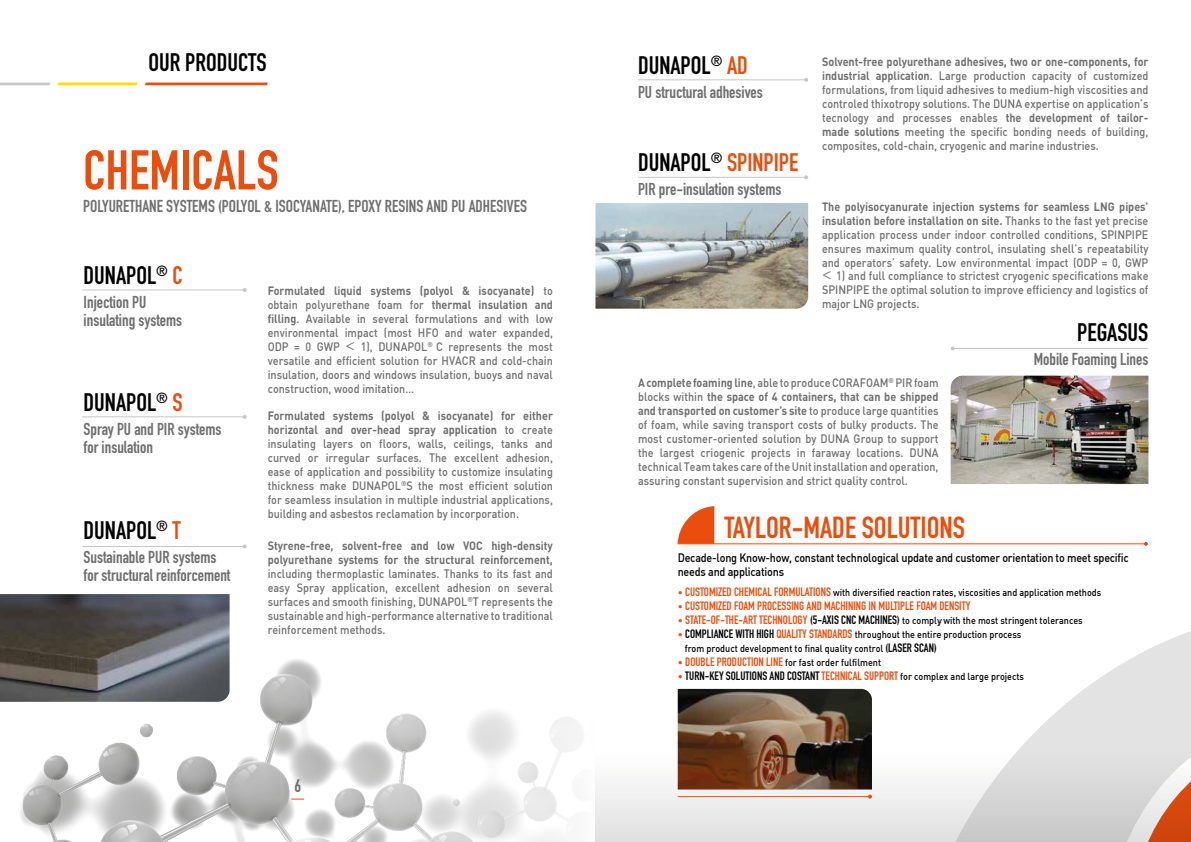
<style>
.page{position:relative;width:1191px;height:842px;background:#fff}
.page>*{position:absolute;margin:0;border:0;box-sizing:border-box;transform-origin:0 0}
.t1{font:700 55px "DIN Condensed";color:#e94e0f}
.t2{font:700 30px "DIN Condensed";color:#e94e0f}
.t3{font:700 25px "DIN Condensed";color:#000}
.t4{font:700 25px "DIN Condensed";color:#e94e0f}
.t5{font:700 18px "DIN Condensed";color:#706f6f}
.t6{font:700 17px/18px "DIN Condensed";color:#706f6f}
.t7{font:500 12px/14px "DIN";color:#706f6f;text-align:justify;scale:.9 1}
.t8{font:500 12px/14px "DIN";letter-spacing:-.02em;color:#000;scale:.9 1}
.t9{font:700 12px/14px "DIN";color:#706f6f;scale:.9 1}
.t10{font:700 12px "DIN Condensed";color:#000}
.t11{font:700 12px "DIN Condensed";color:#e94e0f}
.t12{font:500 10px/14px "DIN";color:#000;scale:.9 1}
.s1{color:#e94e0f}
.s2{font-weight:700}
.s3{font-family:"Avenir";font-weight:400;font-size:16px}
.s4{color:#000}
.s5{font-family:"DIN Condensed";font-weight:700;font-size:12px;color:#e94e0f}
.s6{font-family:"DIN";font-weight:500;font-size:10px}
.s7{font-family:"DIN Condensed";font-weight:700;font-size:12px}
.s8{font-family:"DIN";font-weight:500;font-size:10px;color:#e94e0f}
</style>
<div class="page">
<div style="left:595px;top:732px;width:596px;height:110px;background:linear-gradient(to bottom,#fff,#e2e1e1)"></div>
<img style="left:20px;top:659px;width:562px;height:183px">
<img style="left:595px;top:203px;width:213px;height:106px">
<img style="left:950px;top:376px;width:198px;height:108px">
<img style="left:677px;top:689px;width:195px;height:100px">
<img style="left:0;top:594px;width:230px;height:108px">
<hr style="left:677px;top:796px;width:193px;height:1px;background:#e94e0f">
<svg style="left:868px;top:795px;width:4px;height:4px"></svg>
<hr style="left:82px;top:289px;width:163px;height:1px;background:#c6c6c6">
<svg style="left:243px;top:288px;width:4px;height:4px"></svg>
<hr style="left:638px;top:79px;width:168px;height:1px;background:#c6c6c6">
<svg style="left:804px;top:78px;width:4px;height:4px"></svg>
<hr style="left:638px;top:177px;width:168px;height:1px;background:#c6c6c6">
<svg style="left:804px;top:175px;width:4px;height:4px"></svg>
<hr style="left:952px;top:348px;width:196px;height:1px;background:#c6c6c6">
<hr style="left:82px;top:416px;width:163px;height:1px;background:#c6c6c6">
<svg style="left:243px;top:415px;width:4px;height:4px"></svg>
<hr style="left:82px;top:546px;width:163px;height:1px;background:#c6c6c6">
<svg style="left:243px;top:544px;width:4px;height:4px"></svg>
<hr style="left:677px;top:543px;width:468px;height:1px;background:#e94e0f">
<svg style="left:1143px;top:542px;width:4px;height:4px"></svg>
<svg style="left:677px;top:506px;width:37px;height:38px"></svg>
<svg style="left:0;top:83px;width:50px;height:2px"></svg>
<svg style="left:58px;top:83px;width:79px;height:2px"></svg>
<svg style="left:145px;top:83px;width:123px;height:2px"></svg>
<svg style="left:939px;top:631px;width:252px;height:211px"></svg>
<svg style="left:1136px;top:728px;width:55px;height:114px;background:#e0beb0"></svg>
<svg style="left:291px;top:799px;width:13px;height:1px"></svg>
<h3 class="t3" style="left:149px;top:46px;width:119px">OUR PRODUCTS</h3>
<h1 class="t1" style="left:83px;top:133px;width:197px">CHEMICALS</h1>
<h3 class="t6" style="left:83px;top:197px;width:445px">POLYURETHANE SYSTEMS (POLYOL &amp; ISOCYANATE), EPOXY RESINS AND PU ADHESIVES</h3>
<h3 class="t3" style="left:84px;top:259px;width:101px">DUNAPOL<sup>®</sup> <span class="s1">C</span></h3>
<h3 class="t6" style="left:84px;top:293px;width:100px">Injection PU insulating systems</h3>
<h3 class="t3" style="left:84px;top:385px;width:101px">DUNAPOL<sup>®</sup> <span class="s1">S</span></h3>
<h3 class="t6" style="left:84px;top:420px;width:139px">Spray PU and PIR systems for insulation</h3>
<h3 class="t3" style="left:84px;top:513px;width:99px">DUNAPOL<sup>®</sup> <span class="s1">T</span></h3>
<h3 class="t6" style="left:84px;top:548px;width:148px">Sustainable PUR systems for structural reinforcement</h3>
<p class="t7" style="left:268px;top:283px;width:318px"><span class="s2">Formulated liquid systems (polyol &amp; isocyanate)</span> to obtain polyurethane foam for <span class="s2">thermal insulation and filling</span>. Available in several formulations and with low environmental impact (most HFO and water expanded, ODP = 0 GWP <span class="s3">&lt;</span> 1), DUNAPOL<sup>®</sup> C represents the most versatile and efficient solution for HVACR and cold-chain insulation, doors and windows insulation, buoys and naval construction, wood imitation…</p>
<p class="t7" style="left:268px;top:409px;width:318px"><span class="s2">Formulated systems (polyol &amp; isocyanate) for either horizontal and over-head spray application</span> to create insulating layers on floors, walls, ceilings, tanks and curved or irregular surfaces. The excellent adhesion, ease of application and possibility to customize insulating thickness make DUNAPOL<sup>®</sup>S the most efficient solution for seamless insulation in multiple industrial applications, building and asbestos reclamation by incorporation.</p>
<p class="t9" style="left:268px;top:538px;width:318px">Styrene-free, solvent-free and low VOC high-density polyurethane systems for the structural reinforcement,</p>
<p class="t7" style="left:268px;top:567px;width:318px">including thermoplastic laminates. Thanks to its fast and easy Spray application, excellent adhesion on several surfaces and smooth finishing, DUNAPOL<sup>®</sup>T represents the sustainable and high-performance alternative to traditional reinforcement methods.</p>
<h3 class="t5" style="left:294px;top:774px;width:8px">6</h3>
<h3 class="t3" style="left:638px;top:49px;width:111px">DUNAPOL<sup>®</sup> <span class="s1">AD</span></h3>
<h3 class="t6" style="left:638px;top:83px;width:126px">PU structural adhesives</h3>
<h3 class="t4" style="left:638px;top:145px;width:162px"><span class="s4">DUNAPOL</span><sup>®</sup> SPINPIPE</h3>
<h3 class="t6" style="left:638px;top:180px;width:145px">PIR pre-insulation systems</h3>
<p class="t7" style="left:822px;top:54px;width:364px"><span class="s2">Solvent-free polyurethane adhesives, two or one-components, for industrial application</span>. Large production capacity of customized formulations, from liquid adhesives to medium-high viscosities and controled thixotropy solutions. The DUNA expertise on application’s tecnology and processes enables <span class="s2">the development of tailor&shy;made solutions</span> meeting the specific bonding needs of building, composites, cold-chain, cryogenic and marine industries.</p>
<p class="t7" style="left:822px;top:199px;width:364px"><span class="s2">The polyisocyanurate injection systems for seamless LNG pipes’ insulation before installation on site.</span> Thanks to the fast yet precise application process under indoor controlled conditions, SPINPIPE ensures maximum quality control, insulating shell’s repeatability and operators’ safety. Low environmental impact (ODP = 0, GWP <span class="s3">&lt;</span> 1) and full compliance to strictest cryogenic specifications make SPINPIPE the optimal solution to improve efficiency and logistics of major LNG projects.</p>
<h3 class="t3" style="left:1077px;top:316px;width:73px">PEGASUS</h3>
<h3 class="t6" style="left:1033px;top:350px;width:116px">Mobile Foaming Lines</h3>
<p class="t7" style="left:638px;top:376px;width:335px"><span class="s2">A complete foaming line</span>, able to produce CORAFOAM<sup>®</sup> PIR foam blocks within <span class="s2">the space of 4 containers, that can be shipped and transported on customer’s site</span> to produce large quantities of foam, while saving transport costs of bulky products. The most customer-oriented solution by DUNA Group to support the largest criogenic projects in faraway locations. DUNA technical Team takes care of the Unit installation and operation, assuring constant supervision and strict quality control.</p>
<h2 class="t2" style="left:724px;top:508px;width:242px">TAYLOR-MADE SOLUTIONS</h2>
<p class="t8" style="left:677px;top:550px;width:503px">Decade-long Know-how, constant technological update and customer orientation to meet specific needs and applications</p>
<p class="t12" style="left:677px;top:585px;width:472px"><span class="s1">•</span> <span class="s5">CUSTOMIZED CHEMICAL FORMULATIONS</span> with diversified reaction rates, viscosities and application methods</p>
<p class="t11" style="left:677px;top:598px;width:294px"><span class="s6">•</span> CUSTOMIZED FOAM PROCESSING AND MACHINING IN MULTIPLE FOAM DENSITY</p>
<p class="t12" style="left:677px;top:613px;width:451px"><span class="s1">•</span> <span class="s5">STATE-OF-THE-ART TECHNOLOGY</span> <span class="s7">(5-AXIS CNC MACHINES)</span> to comply with the most stringent tolerances</p>
<p class="t12" style="left:684px;top:627px;width:375px;text-indent:-7px"><span class="s1">•</span> <span class="s7">COMPLIANCE WITH HIGH</span> <span class="s5">QUALITY STANDARDS</span> throughout the entire production process from product development to final quality control <span class="s7">(LASER SCAN)</span></p>
<p class="t12" style="left:677px;top:655px;width:227px"><span class="s1">•</span> <span class="s5">DOUBLE PRODUCTION LINE</span> for fast order fulfilment</p>
<p class="t10" style="left:677px;top:668px;width:348px"><span class="s8">•</span> TURN-KEY SOLUTIONS AND COSTANT <span class="s1">TECHNICAL SUPPORT</span> <span class="s6">for complex and large projects</span></p>
</div>
